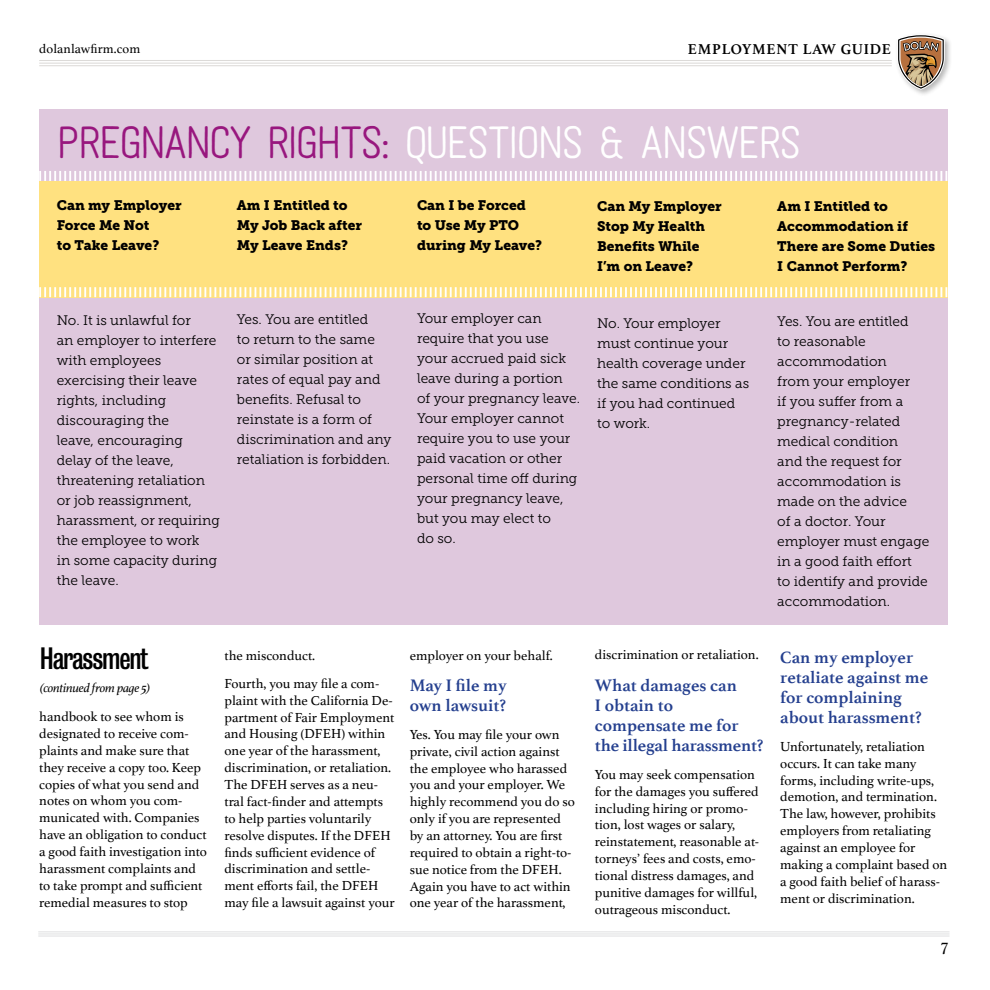
<style>
.page{position:relative;width:990px;height:990px;background:#fff}
.page>*{position:absolute;margin:0;border:0;box-sizing:border-box;transform-origin:0 0}
.t1{font:45px "Harman Simple";letter-spacing:-.025em;color:#fff}
.t2{font:28.12px "Bureau Grotesque Three Three";letter-spacing:-.025em;color:#000}
.t3{font:700 17.5px/20px "Athelas";color:#25408f}
.t4{font:17.5px "Athelas";color:#000}
.t5{font:700 15px "Athelas";letter-spacing:.05em;color:#000}
.t6{font:13.75px/16.9px "Athelas";color:#000}
.t7{font:13.75px/20px "Museo Slab 300";color:#000}
.t8{font:13.75px/20px "Museo Slab 900";color:#000}
.t9{font:italic 13.12px "Athelas";letter-spacing:-.025em;color:#000}
.t10{font:13.12px "Athelas";letter-spacing:.01em;color:#000}
.s1{color:#98177e}
</style>
<div class="page">
<hr style="left:38px;top:931px;width:912px;height:1px;background:#dedfe0">
<hr style="left:38px;top:934px;width:912px;height:1px;background:#dedfe0">
<hr style="left:38px;top:936px;width:912px;height:1px;background:#dedfe0">
<div style="left:895px;top:32px;width:57px;height:65px;background:#000;opacity:.28"></div>
<svg style="left:896px;top:33px;width:50px;height:57px"></svg>
<hr style="left:39px;top:60px;width:853px;height:1px;background:#dcdad8">
<hr style="left:39px;top:63px;width:853px;height:1px;background:#dcdad8">
<hr style="left:39px;top:65px;width:853px;height:1px;background:#dcdad8">
<div style="left:39px;top:110px;width:908px;height:515px;background:#dfc8dd"></div>
<div style="left:39px;top:181px;width:908px;height:116px;background:#ffe180"></div>
<svg style="left:39px;top:171px;width:908px;height:10px"></svg>
<svg style="left:39px;top:287px;width:908px;height:10px"></svg>
<p class="t10" style="left:39px;top:38px;width:103px">dolanlawfirm.com</p>
<p class="t5" style="left:688px;top:37px;width:205px">EMPLOYMENT LAW GUIDE</p>
<h1 class="t1" style="left:57px;top:117px;width:746px"><span class="s1">PREGNANCY RIGHTS:</span> QUESTIONS &amp; ANSWERS</h1>
<p class="t8" style="left:57px;top:196px;width:126px">Can my Employer<br>Force Me Not<br>to Take Leave?</p>
<p class="t8" style="left:417px;top:196px;width:127px">Can I be Forced to Use My PTO during My Leave?</p>
<p class="t8" style="left:597px;top:196px;width:126px">Can My Employer<br>Stop My Health<br>Benefits While<br>I’m on Leave?</p>
<p class="t8" style="left:237px;top:196px;width:127px">Am I Entitled to<br>My Job Back after<br>My Leave Ends?</p>
<p class="t8" style="left:777px;top:196px;width:160px">Am I Entitled to<br>Accommodation if<br>There are Some Duties<br>I Cannot Perform?</p>
<p class="t7" style="left:57px;top:311px;width:165px">No. It is unlawful for<br>an employer to interfere with employees exercising their leave rights, including discouraging the<br>leave, encouraging delay of the leave, threatening retaliation or job reassignment, harassment, or requiring the employee to work<br>in some capacity during the leave.</p>
<p class="t7" style="left:237px;top:310px;width:156px">Yes. You are entitled<br>to return to the same or similar position at rates of equal pay and benefits. Refusal to reinstate is a form of discrimination and any retaliation is forbidden.</p>
<p class="t7" style="left:417px;top:308px;width:165px">Your employer can require that you use your accrued paid sick leave during a portion<br>of your pregnancy leave.<br>Your employer cannot require you to use your paid vacation or other personal time off during your pregnancy leave, but you may elect to<br>do so.</p>
<p class="t7" style="left:597px;top:313px;width:154px">No. Your employer must continue your health coverage under the same conditions as if you had continued to work.</p>
<p class="t7" style="left:777px;top:311px;width:154px">Yes. You are entitled<br>to reasonable accommodation<br>from your employer<br>if you suffer from a pregnancy-related medical condition<br>and the request for accommodation is made on the advice<br>of a doctor. Your employer must engage in a good faith effort<br>to identify and provide accommodation.</p>
<h2 class="t2" style="left:40px;top:643px;width:110px">Harassment</h2>
<p class="t9" style="left:40px;top:677px;width:112px">(continued from page 5)</p>
<p class="t6" style="left:39px;top:708px;width:169px">handbook to see whom is designated to receive com&shy;plaints and make sure that they receive a copy too. Keep copies of what you send and notes on whom you com&shy;municated with. Companies have an obligation to conduct a good faith investigation into harassment complaints and to take prompt and sufficient remedial measures to stop</p>
<p class="t6" style="left:224px;top:641px;width:156px;line-height:28.1px">the misconduct.<br>Fourth, you may file a com-</p>
<p class="t6" style="left:224px;top:691px;width:172px">plaint with the California De&shy;partment of Fair Employment and Housing (DFEH) within one year of the harassment, discrimination, or retaliation.<br>The DFEH serves as a neu&shy;tral fact-finder and attempts to help parties voluntarily resolve disputes. If the DFEH finds sufficient evidence of discrimination and settle&shy;ment efforts fail, the DFEH may file a lawsuit against your</p>
<p class="t6" style="left:410px;top:646px;width:145px">employer on your behalf.</p>
<p class="t3" style="left:410px;top:674px;width:99px">May I file my own lawsuit?</p>
<p class="t6" style="left:410px;top:725px;width:167px">Yes. You may file your own private, civil action against the employee who harassed you and your employer. We highly recommend you do so only if you are represented by an attorney. You are first required to obtain a right-to&shy;sue notice from the DFEH.<br>Again you have to act within one year of the harassment,</p>
<p class="t6" style="left:595px;top:646px;width:165px">discrimination or retaliation.</p>
<p class="t3" style="left:595px;top:674px;width:170px">What damages can<br>I obtain to compensate me for the illegal harassment?</p>
<p class="t6" style="left:595px;top:765px;width:166px">You may seek compensation for the damages you suffered including hiring or promo&shy;tion, lost wages or salary, reinstatement, reasonable at&shy;torneys’ fees and costs, emo&shy;tional distress damages, and punitive damages for willful, outrageous misconduct.</p>
<p class="t3" style="left:780px;top:647px;width:149px">Can my employer retaliate against me for complaining about harassment?</p>
<p class="t6" style="left:780px;top:737px;width:169px">Unfortunately, retaliation occurs. It can take many forms, including write-ups, demotion, and termination.<br>The law, however, prohibits employers from retaliating against an employee for making a complaint based on a good faith belief of harass&shy;ment or discrimination.</p>
<p class="t4" style="left:941px;top:931px;width:9px">7</p>
</div>
